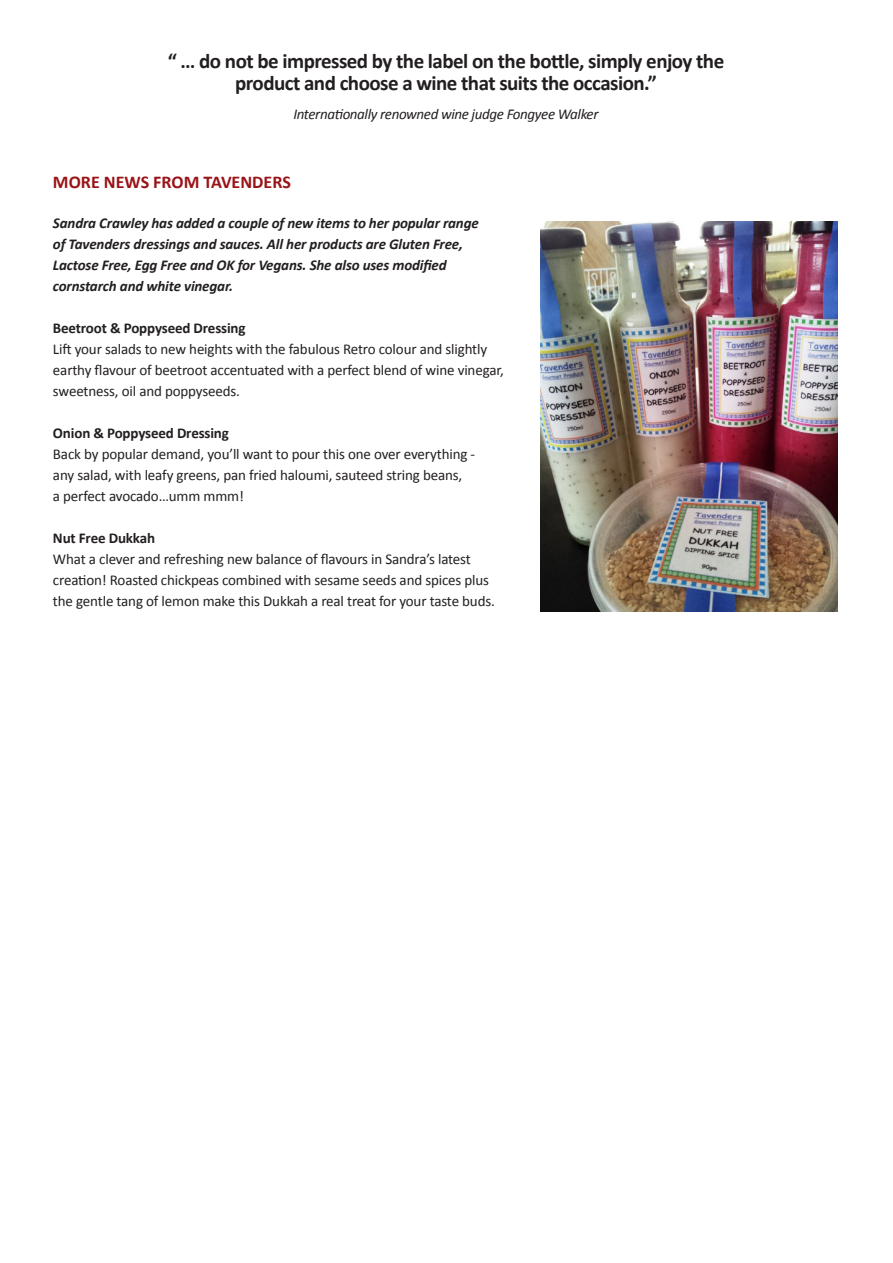
<style>
.page{position:relative;width:893px;height:1263px;background:#fff}
.page>*{position:absolute;margin:0;border:0;box-sizing:border-box;transform-origin:0 0}
.t1{font:700 21px "Calibri";letter-spacing:-.025em;color:#231f20}
.t2{font:700 18px "Calibri";color:#9a1317}
.t3{font:15px "Calibri";letter-spacing:-.01em;color:#231f20}
.t4{font:italic 700 15px "Calibri";letter-spacing:-.01em;color:#231f20}
.t5{font:700 15px "Calibri";letter-spacing:-.01em;color:#231f20}
.t6{font:italic 15px "Calibri";letter-spacing:-.025em;color:#231f20}
</style>
<div class="page">
<img style="left:541px;top:221px;width:296px;height:390px">
<p class="t1" style="left:168px;top:47px;width:558px">“ … do not be impressed by the label on the bottle, simply enjoy the</p>
<p class="t1" style="left:235px;top:70px;width:423px">product and choose a wine that suits the occasion.”</p>
<p class="t6" style="left:293px;top:104px;width:307px">Internationally renowned wine judge Fongyee Walker</p>
<p class="t2" style="left:53px;top:170px;width:239px">MORE NEWS FROM TAVENDERS</p>
<p class="t4" style="left:53px;top:214px;width:427px">Sandra Crawley has added a couple of new items to her popular range</p>
<p class="t4" style="left:53px;top:235px;width:412px">of Tavenders dressings and sauces. All her products are Gluten Free,</p>
<p class="t4" style="left:53px;top:256px;width:395px">Lactose Free, Egg Free and OK for Vegans. She also uses modified</p>
<p class="t4" style="left:53px;top:277px;width:182px">cornstarch and white vinegar.</p>
<p class="t5" style="left:53px;top:319px;width:194px">Beetroot &amp; Poppyseed Dressing</p>
<p class="t3" style="left:53px;top:340px;width:436px">Lift your salads to new heights with the fabulous Retro colour and slightly</p>
<p class="t3" style="left:53px;top:361px;width:452px">earthy flavour of beetroot accentuated with a perfect blend of wine vinegar,</p>
<p class="t3" style="left:53px;top:382px;width:189px">sweetness, oil and poppyseeds.</p>
<p class="t5" style="left:53px;top:424px;width:177px">Onion &amp; Poppyseed Dressing</p>
<p class="t3" style="left:53px;top:445px;width:424px">Back by popular demand, you’ll want to pour this one over everything -</p>
<p class="t3" style="left:53px;top:466px;width:411px">any salad, with leafy greens, pan fried haloumi, sauteed string beans,</p>
<p class="t3" style="left:53px;top:487px;width:192px">a perfect avocado…umm mmm!</p>
<p class="t5" style="left:53px;top:529px;width:104px">Nut Free Dukkah</p>
<p class="t3" style="left:53px;top:550px;width:419px">What a clever and refreshing new balance of flavours in Sandra’s latest</p>
<p class="t3" style="left:53px;top:571px;width:438px">creation! Roasted chickpeas combined with sesame seeds and spices plus</p>
<p class="t3" style="left:53px;top:592px;width:443px">the gentle tang of lemon make this Dukkah a real treat for your taste buds.</p>
</div>
